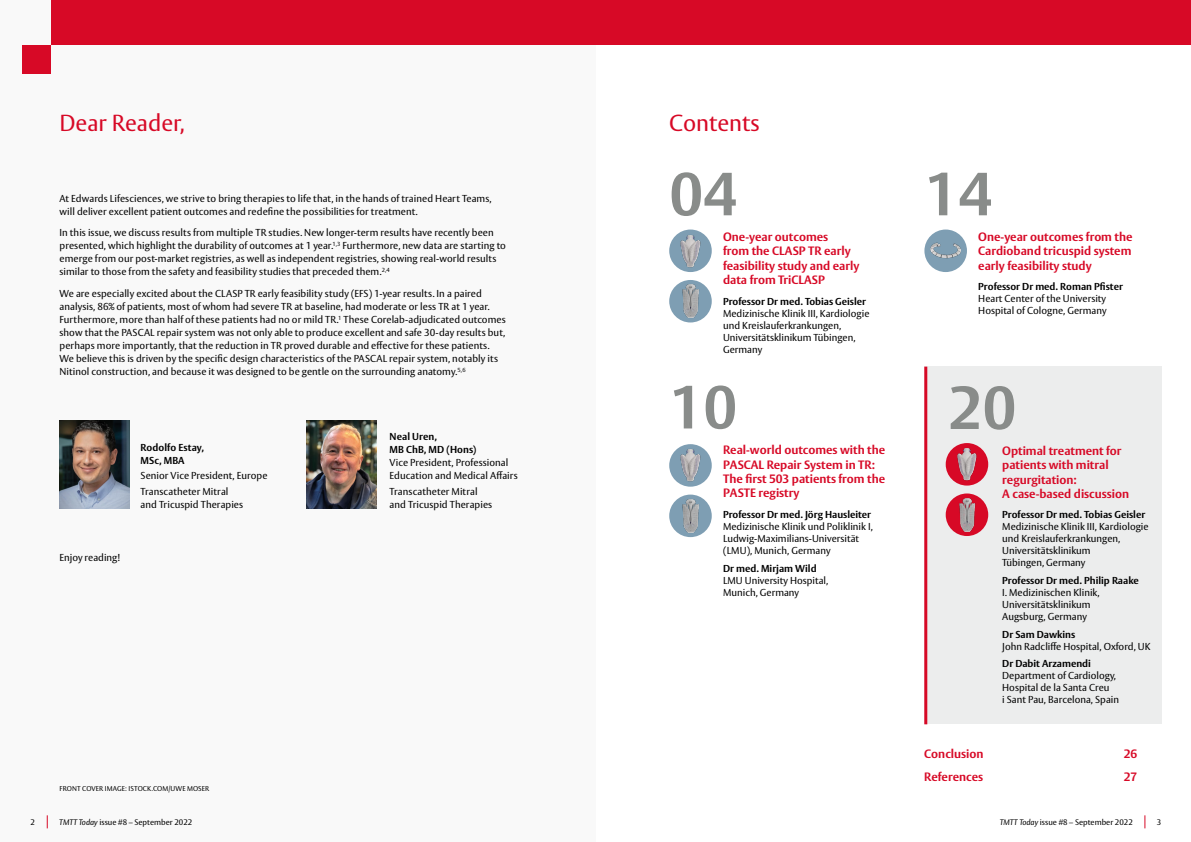
<style>
.page{position:relative;width:1191px;height:842px;background:#fff}
.page>*{position:absolute;margin:0;border:0;box-sizing:border-box;transform-origin:0 0}
.t1{font:700 60px "Vesta Pro";color:#898c8a}
.t2{font:23px "Vesta Pro";color:#d70926}
.t3{font:700 12px/14.4px "Vesta Pro";color:#d70926}
.t4{font:10px/12px "Vesta Pro";letter-spacing:.005em;color:#000}
.t5{font:700 10px/13px "Vesta Pro";color:#000}
.t6{font:8px "Vesta Pro";color:#000}
.t7{font:7px "Vesta Pro";letter-spacing:.015em;color:#000}
.s1{font-style:italic}
</style>
<div class="page">
<div style="left:0;top:0;width:595px;height:842px;background:#f9f9f9"></div>
<div style="left:595px;top:0;width:596px;height:45px;background:#d70926"></div>
<div style="left:51px;top:0;width:544px;height:45px;background:#d70926"></div>
<div style="left:23px;top:45px;width:28px;height:29px;background:#d70926"></div>
<svg style="left:1144px;top:815px;width:1px;height:13px"></svg>
<svg style="left:47px;top:815px;width:1px;height:13px"></svg>
<img style="left:60px;top:420px;width:70px;height:88px">
<img style="left:306px;top:420px;width:70px;height:88px">
<div style="left:669px;top:230px;width:42px;height:42px;background:#7e9eb3;border-radius:50%"></div>
<img style="left:680px;top:235px;width:21px;height:33px">
<div style="left:669px;top:444px;width:42px;height:43px;background:#7e9eb3;border-radius:50%"></div>
<img style="left:680px;top:449px;width:21px;height:33px">
<div style="left:669px;top:280px;width:42px;height:42px;background:#7e9eb3;border-radius:50%"></div>
<img style="left:682px;top:284px;width:17px;height:34px">
<div style="left:924px;top:367px;width:238px;height:357px;background:#eceded"></div>
<hr style="left:924px;top:367px;width:3px;height:357px;background:#d70926">
<div style="left:945px;top:443px;width:43px;height:43px;background:#d70926;border-radius:50%"></div>
<img style="left:957px;top:448px;width:20px;height:33px">
<div style="left:945px;top:493px;width:43px;height:43px;background:#d70926;border-radius:50%"></div>
<img style="left:959px;top:498px;width:17px;height:34px">
<div style="left:669px;top:495px;width:42px;height:42px;background:#7e9eb3;border-radius:50%"></div>
<img style="left:682px;top:499px;width:17px;height:34px">
<div style="left:924px;top:230px;width:43px;height:42px;background:#7e9eb3;border-radius:50%"></div>
<img style="left:930px;top:242px;width:30px;height:25px">
<h2 class="t2" style="left:60px;top:109px;width:127px">Dear Reader,</h2>
<p class="t4" style="left:60px;top:192px;width:434px;line-height:13px">At Edwards Lifesciences, we strive to bring therapies to life that, in the hands of trained Heart Teams, will deliver excellent patient outcomes and redefine the possibilities for treatment.</p>
<p class="t4" style="left:60px;top:226px;width:448px;line-height:13px">In this issue, we discuss results from multiple TR studies. New longer-term results have recently been presented, which highlight the durability of outcomes at 1 year.<sup>1,3</sup> Furthermore, new data are starting to emerge from our post-market registries, as well as independent registries, showing real-world results similar to those from the safety and feasibility studies that preceded them.<sup>2,4</sup></p>
<p class="t4" style="left:60px;top:287px;width:448px;line-height:13px">We are especially excited about the CLASP TR early feasibility study (EFS) 1-year results. In a paired analysis, 86% of patients, most of whom had severe TR at baseline, had moderate or less TR at 1 year.<br>Furthermore, more than half of these patients had no or mild TR.<sup>1</sup> These Corelab-adjudicated outcomes show that the PASCAL repair system was not only able to produce excellent and safe 30-day results but, perhaps more importantly, that the reduction in TR proved durable and effective for these patients.<br>We believe this is driven by the specific design characteristics of the PASCAL repair system, notably its Nitinol construction, and because it was designed to be gentle on the surrounding anatomy.<sup>5,6</sup></p>
<p class="t4" style="left:60px;top:551px;width:62px">Enjoy reading!</p>
<p class="t5" style="left:141px;top:440px;width:65px">Rodolfo Estay,<br>MSc, MBA</p>
<p class="t4" style="left:141px;top:468px;width:128px;line-height:15.8px">Senior Vice President, Europe<br>Transcatheter Mitral</p>
<p class="t4" style="left:141px;top:498px;width:104px">and Tricuspid Therapies</p>
<p class="t7" style="left:60px;top:784px;width:151px">FRONT COVER IMAGE: ISTOCK.COM/UWE MOSER</p>
<p class="t5" style="left:390px;top:430px;width:88px">Neal Uren,<br>MB ChB, MD (Hons)</p>
<p class="t4" style="left:390px;top:456px;width:130px;line-height:13px">Vice President, Professional<br>Education and Medical Affairs</p>
<p class="t4" style="left:390px;top:485px;width:104px;line-height:13px">Transcatheter Mitral and Tricuspid Therapies</p>
<h2 class="t2" style="left:669px;top:109px;width:92px">Contents</h2>
<h1 class="t1" style="left:669px;top:157px;width:70px">04</h1>
<p class="t3" style="left:723px;top:229px;width:138px">One-year outcomes<br>from the CLASP TR early feasibility study and early data from TriCLASP</p>
<p class="t5" style="left:723px;top:295px;width:144px">Professor Dr med. Tobias Geisler</p>
<p class="t4" style="left:723px;top:307px;width:148px">Medizinische Klinik III, Kardiologie und Kreislauferkrankungen,<br>Universitätsklinikum Tübingen,<br>Germany</p>
<h1 class="t1" style="left:669px;top:371px;width:70px">10</h1>
<p class="t3" style="left:723px;top:443px;width:164px">Real-world outcomes with the<br>PASCAL Repair System in TR:<br>The first 503 patients from the<br>PASTE registry</p>
<p class="t5" style="left:723px;top:508px;width:150px">Professor Dr med. Jörg Hausleiter</p>
<p class="t4" style="left:723px;top:520px;width:151px">Medizinische Klinik und Poliklinik I,<br>Ludwig-Maximilians-Universität (LMU), Munich, Germany</p>
<p class="t5" style="left:723px;top:561px;width:95px">Dr med. Mirjam Wild</p>
<p class="t4" style="left:723px;top:574px;width:107px">LMU University Hospital,<br>Munich, Germany</p>
<h1 class="t1" style="left:924px;top:157px;width:70px">14</h1>
<p class="t3" style="left:978px;top:229px;width:156px;text-align:justify">One-year outcomes from the Cardioband tricuspid system early feasibility study</p>
<p class="t5" style="left:978px;top:280px;width:146px">Professor Dr med. Roman Pfister</p>
<p class="t4" style="left:978px;top:293px;width:130px">Heart Center of the University<br>Hospital of Cologne, Germany</p>
<h1 class="t1" style="left:948px;top:371px;width:70px">20</h1>
<p class="t3" style="left:1002px;top:443px;width:128px">Optimal treatment for patients with mitral regurgitation:<br>A case-based discussion</p>
<p class="t5" style="left:1002px;top:508px;width:144px">Professor Dr med. Tobias Geisler</p>
<p class="t4" style="left:1002px;top:521px;width:148px">Medizinische Klinik III, Kardiologie und Kreislauferkrankungen,<br>Universitätsklinikum<br>Tübingen, Germany</p>
<p class="t5" style="left:1002px;top:574px;width:138px">Professor Dr med. Philip Raake</p>
<p class="t4" style="left:1002px;top:586px;width:99px">I. Medizinischen Klinik,<br>Universitätsklinikum<br>Augsburg, Germany</p>
<p class="t5" style="left:1002px;top:628px;width:74px">Dr Sam Dawkins</p>
<p class="t4" style="left:1002px;top:640px;width:150px">John Radcliffe Hospital, Oxford, UK</p>
<p class="t5" style="left:1002px;top:657px;width:90px">Dr Dabit Arzamendi</p>
<p class="t4" style="left:1002px;top:670px;width:118px">Department of Cardiology,<br>Hospital de la Santa Creu<br>i Sant Pau, Barcelona, Spain</p>
<p class="t3" style="left:924px;top:747px;width:61px">Conclusion</p>
<p class="t3" style="left:1123px;top:747px;width:15px">26</p>
<p class="t3" style="left:924px;top:770px;width:60px">References</p>
<p class="t3" style="left:1123px;top:770px;width:15px">27</p>
<p class="t6" style="left:31px;top:818px;width:6px">2</p>
<p class="t6" style="left:59px;top:818px;width:135px"><span class="s1">TMTT Today</span> issue #8 – September 2022</p>
<p class="t6" style="left:999px;top:818px;width:135px"><span class="s1">TMTT Today</span> issue #8 – September 2022</p>
<p class="t6" style="left:1156px;top:818px;width:6px">3</p>
</div>
